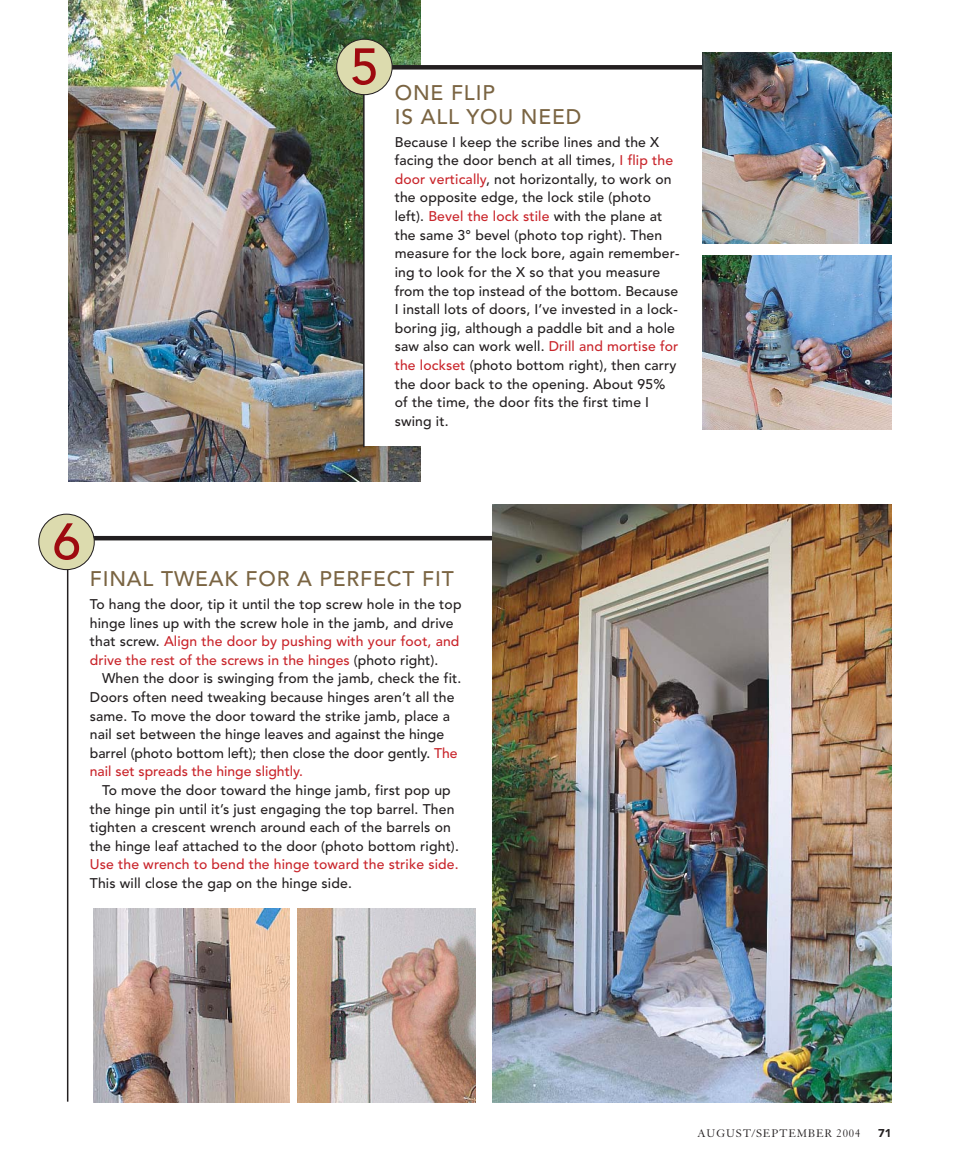
<style>
.page{position:relative;width:959px;height:1175px;background:#fff}
.page>*{position:absolute;margin:0;border:0;box-sizing:border-box;transform-origin:0 0}
.t1{font:500 51px "Avenir";color:#9e0a0f}
.t2{font:500 21px/24px "Avenir";letter-spacing:.04em;color:#7a6442}
.t3{font:500 13.95px/18.6px "Avenir";letter-spacing:.01em;color:#231f20}
.t4{font:500 13.95px "Avenir";letter-spacing:.01em;color:#c9252b}
.t5{font:12px "Granjon";letter-spacing:.07em;color:#231f20}
.t6{font:900 11.25px "Avenir";color:#231f20}
.s1{color:#c9252b}
</style>
<div class="page">
<img style="left:68px;top:0;width:352px;height:482px">
<div style="left:364px;top:68px;width:66px;height:378px;background:#fff"></div>
<img style="left:94px;top:908px;width:195px;height:194px">
<img style="left:297px;top:908px;width:178px;height:194px">
<div style="left:363px;top:65px;width:468px;height:5px;background:#231f20"></div>
<hr style="left:363px;top:69px;width:1px;height:378px;background:#231f20">
<hr style="left:67px;top:536px;width:565px;height:4px;background:#231f20">
<hr style="left:67px;top:540px;width:1px;height:561px;background:#231f20">
<img style="left:493px;top:504px;width:398px;height:598px">
<img style="left:702px;top:53px;width:189px;height:190px">
<img style="left:702px;top:255px;width:189px;height:174px">
<svg style="left:336px;top:39px;width:56px;height:56px;background:#bbc198"></svg>
<svg style="left:38px;top:513px;width:57px;height:57px"></svg>
<h1 class="t1" style="left:350px;top:46px;width:30px">5</h1>
<h2 class="t2" style="left:395px;top:83px;width:188px">ONE FLIP<br>IS ALL YOU NEED</h2>
<p class="t3" style="left:395px;top:134px;width:286px">Because I keep the scribe lines and the X facing the door bench at all times, <span class="s1">I flip the door vertically</span>, not horizontally, to work on the opposite edge, the lock stile (photo left). <span class="s1">Bevel the lock stile</span> with the plane at the same 3° bevel (photo top right). Then measure for the lock bore, again remember&shy;ing to look for the X so that you measure from the top instead of the bottom. Because I install lots of doors, I’ve invested in a lock&shy;boring jig, although a paddle bit and a hole saw also can work well. <span class="s1">Drill and mortise for the lockset</span> (photo bottom right), then carry the door back to the opening. About 95% of the time, the door fits the first time I swing it.</p>
<h1 class="t1" style="left:53px;top:521px;width:30px">6</h1>
<h2 class="t2" style="left:90px;top:569px;width:365px">FINAL TWEAK FOR A PERFECT FIT</h2>
<p class="t3" style="left:90px;top:596px;width:373px">To hang the door, tip it until the top screw hole in the top hinge lines up with the screw hole in the jamb, and drive that screw. <span class="s1">Align the door by pushing with your foot, and drive the rest of the screws in the hinges</span> (photo right).</p>
<p class="t3" style="left:90px;top:671px;width:373px;text-indent:12px">When the door is swinging from the jamb, check the fit.<br>Doors often need tweaking because hinges aren’t all the same. To move the door toward the strike jamb, place a nail set between the hinge leaves and against the hinge barrel (photo bottom left); then close the door gently. <span class="s1">The nail set spreads the hinge slightly.</span></p>
<p class="t3" style="left:90px;top:782px;width:370px;text-align:center">To move the door toward the hinge jamb, first pop up the hinge pin until it’s just engaging the top barrel. Then tighten a crescent wrench around each of the barrels on the hinge leaf attached to the door (photo bottom right).</p>
<p class="t4" style="left:90px;top:859px;width:370px">Use the wrench to bend the hinge toward the strike side.</p>
<p class="t3" style="left:90px;top:875px;width:263px">This will close the gap on the hinge side.</p>
<p class="t5" style="left:697px;top:1128px;width:165px">AUGUST/SEPTEMBER 2004</p>
<p class="t6" style="left:878px;top:1128px;width:15px">71</p>
</div>
